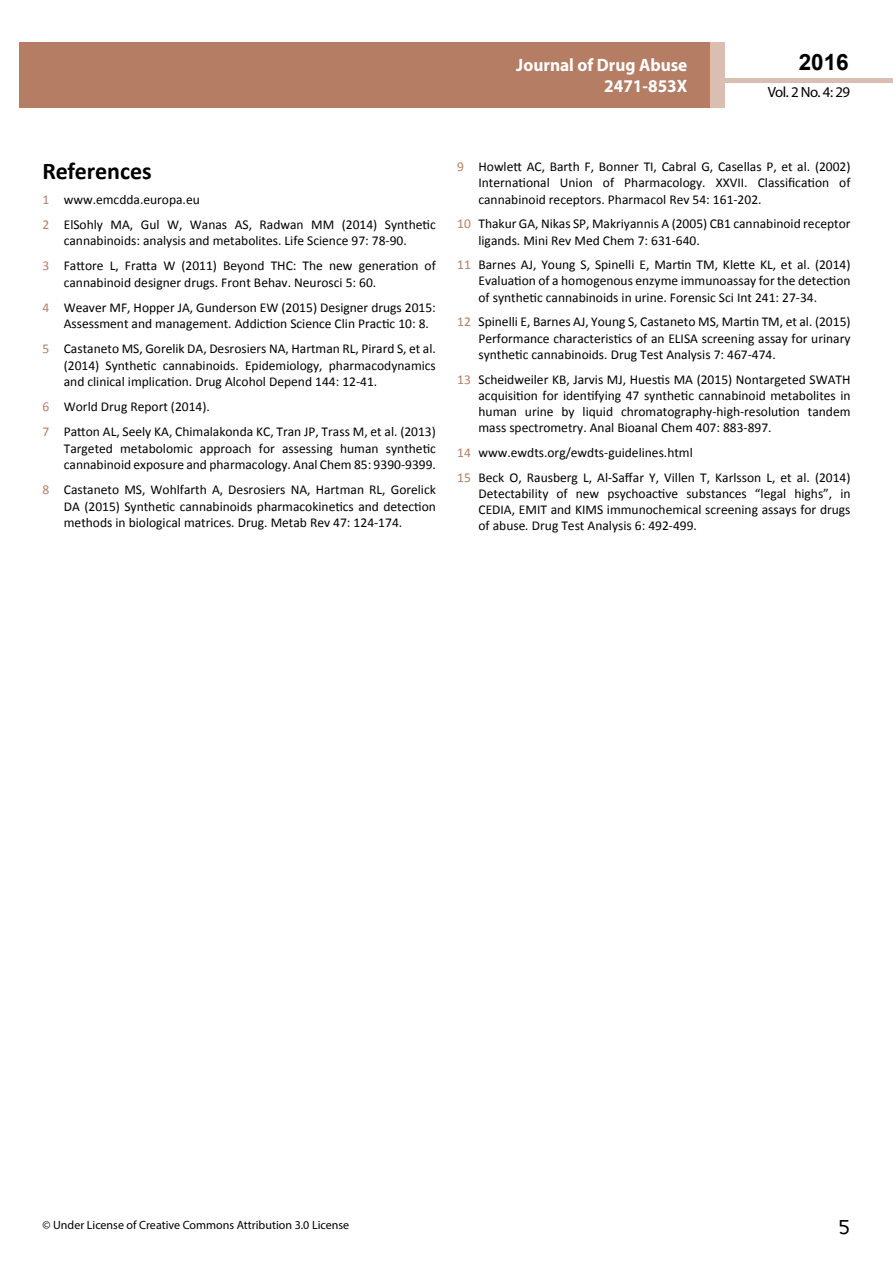
<style>
.page{position:relative;width:893px;height:1263px;background:#fff}
.page>*{position:absolute;margin:0;border:0;box-sizing:border-box;transform-origin:0 0}
.t1{font:25.5px "Tunga";color:#000}
.t2{font:700 24px "Calibri";color:#000}
.t3{font:700 22.5px "Arial";color:#000}
.t4{font:700 18px/21.6px "Myriad Pro";color:#fff;text-align:right;scale:.96 1}
.t5{font:14.85px "Myriad Pro";letter-spacing:-.03em;color:#000}
.t6{font:13.5px/16.2px "Calibri";color:#000}
.t7{font:12px "Myriad Pro";color:#000}
.s1{color:#b47d64}
.s2{font-style:italic}
</style>
<div class="page">
<hr style="left:725px;top:78px;width:168px;height:4px;background:#d9beb1">
<div style="left:19px;top:42px;width:690px;height:66px;background:#b47d64"></div>
<div style="left:709px;top:42px;width:16px;height:66px;background:#d9beb1"></div>
<h3 class="t4" style="left:517px;top:53px;width:198px">ARCHIVOS DE MEDICINA<br>ISSN 1698-9465</h3>
<h3 class="t3" style="left:799px;top:47px;width:52px">2016</h3>
<h3 class="t4" style="left:516px;top:53px;width:180px">Journal of Drug Abuse<br>2471-853X</h3>
<p class="t5" style="left:768px;top:83px;width:84px">Vol. 2 No. 4: 29</p>
<h2 class="t2" style="left:43px;top:156px;width:111px">References</h2>
<p class="t6" style="left:43px;top:187px;width:395px;line-height:25px"><span class="s1">1</span> www.emcdda.europa.eu<br><span class="s1">2</span> ElSohly MA, Gul W, Wanas AS, Radwan MM (2014) Synthetic</p>
<p class="t6" style="left:43px;top:228px;width:395px;line-height:25px;text-align:center">cannabinoids: analysis and metabolites. Life Science 97: 78-90.<br><span class="s1">3</span> Fattore L, Fratta W (2011) Beyond THC: The new generation of</p>
<p class="t6" style="left:43px;top:270px;width:395px;line-height:25px;text-indent:21px">cannabinoid designer drugs. Front Behav. Neurosci 5: 60.<br><span class="s1">4</span> Weaver MF, Hopper JA, Gunderson EW (2015) Designer drugs 2015:</p>
<p class="t6" style="left:43px;top:311px;width:395px;line-height:25px;text-indent:21px">Assessment and management. Addiction Science Clin Practic 10: 8.<br><span class="s1">5</span> Castaneto MS, Gorelik DA, Desrosiers NA, Hartman RL, Pirard S, et al.</p>
<p class="t6" style="left:64px;top:357px;width:374px">(2014) Synthetic cannabinoids. Epidemiology, pharmacodynamics and clinical implication. Drug Alcohol Depend 144: 12-41.</p>
<p class="t6" style="left:43px;top:394px;width:395px;line-height:25px"><span class="s1">6</span> World Drug Report (2014).<br><span class="s1">7</span> Patton AL, Seely KA, Chimalakonda KC, Tran JP, Trass M, et al. (2013)</p>
<p class="t6" style="left:64px;top:440px;width:374px">Targeted metabolomic approach for assessing human synthetic cannabinoid exposure and pharmacology. Anal Chem 85: 9390-9399.</p>
<p class="t6" style="left:64px;top:482px;width:374px;text-align:justify;text-indent:-21px"><span class="s1">8</span> Castaneto MS, Wohlfarth A, Desrosiers NA, Hartman RL, Gorelick DA (2015) Synthetic cannabinoids pharmacokinetics and detection methods in biological matrices. Drug. Metab Rev 47: 124-174.</p>
<p class="t6" style="left:478px;top:159px;width:374px;text-align:justify;text-indent:-21px"><span class="s1">9</span> Howlett AC, Barth F, Bonner TI, Cabral G, Casellas P, et al. (2002)<br>International Union of Pharmacology. XXVII. Classification of cannabinoid receptors. Pharmacol Rev 54: 161‐202.</p>
<p class="t6" style="left:478px;top:216px;width:374px;text-indent:-21px"><span class="s1">10</span> Thakur GA, Nikas SP, Makriyannis A (2005) CB1 cannabinoid receptor ligands. Mini Rev Med Chem 7: 631‐640.</p>
<p class="t6" style="left:478px;top:257px;width:374px;text-align:justify;text-indent:-21px"><span class="s1">11</span> Barnes AJ, Young S, Spinelli E, Martin TM, Klette KL, et al. (2014)<br>Evaluation of a homogenous enzyme immunoassay for the detection of synthetic cannabinoids in urine. Forensic Sci Int 241: 27-34.</p>
<p class="t6" style="left:478px;top:314px;width:374px;text-align:justify;text-indent:-21px"><span class="s1">12</span> Spinelli E, Barnes AJ, Young S, Castaneto MS, Martin TM, et al. (2015)<br>Performance characteristics of an ELISA screening assay for urinary synthetic cannabinoids. Drug Test Analysis 7: 467-474.</p>
<p class="t6" style="left:478px;top:371px;width:374px;text-align:justify;text-indent:-21px"><span class="s1">13</span> Scheidweiler KB, Jarvis MJ, Huestis MA (2015) Nontargeted SWATH acquisition for identifying 47 synthetic cannabinoid metabolites in human urine by liquid chromatography-high-resolution tandem mass spectrometry. Anal Bioanal Chem 407: 883-897.</p>
<p class="t6" style="left:457px;top:440px;width:395px;line-height:24.8px"><span class="s1">14</span> www.ewdts.org/ewdts-guidelines.html<br><span class="s1">15</span> Beck O, Rausberg L, Al-Saffar Y, Villen T, Karlsson L, et al. (2014)</p>
<p class="t6" style="left:478px;top:485px;width:374px;text-align:justify">Detectability of new psychoactive substances “legal highs”, in CEDIA, EMIT and KIMS immunochemical screening assays for drugs of abuse<span class="s2">.</span> Drug Test Analysis 6: 492-499.</p>
<p class="t7" style="left:43px;top:1218px;width:308px">© Under License of Creative Commons Attribution 3.0 License</p>
<h1 class="t1" style="left:839px;top:1210px;width:13px">5</h1>
</div>
